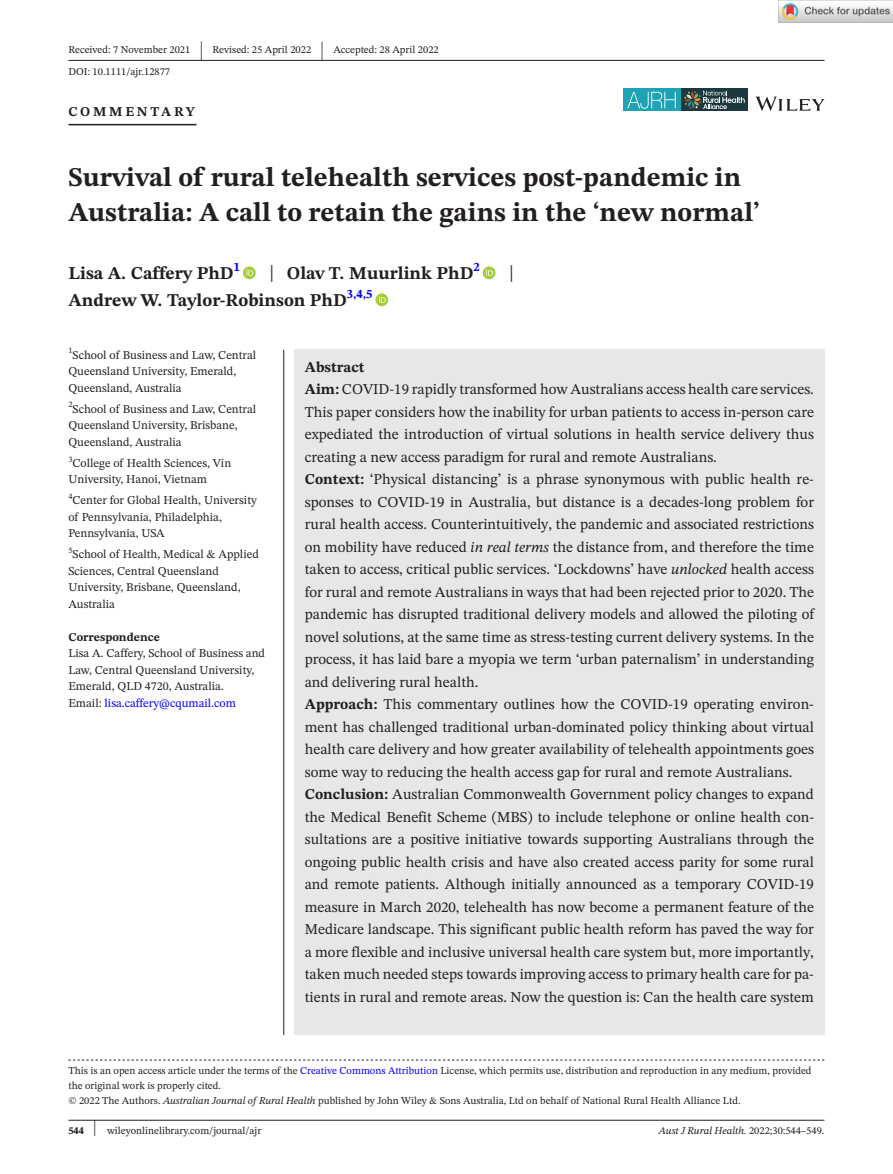
<style>
.page{position:relative;width:893px;height:1174px;background:#fff}
.page>*{position:absolute;margin:0;border:0;box-sizing:border-box;transform-origin:0 0}
.t1{font:700 27px/34.5px "STIX Two Text";color:#231f20}
.t2{font:25.65px "STIX Two Text";color:#231f20;scale:.49 1}
.t3{font:23.4px "STIX Two Text";color:#231f20;scale:.77 1}
.t4{font:700 18px "STIX Two Text";color:#231f20}
.t5{font:15px/22.5px "STIX Two Text";color:#231f20}
.t6{font:700 13.5px "STIX Two Text";letter-spacing:.2em;color:#231f20}
.t7{font:12px/16.5px "STIX Two Text";color:#231f20}
.t8{font:700 12px "STIX Two Text";color:#231f20}
.t9{font:10.5px/15px "STIX Two Text";color:#231f20}
.t10{font:italic 10.5px "STIX Two Text";color:#231f20}
.s1{font-weight:400;font-size:23.4px}
.s2{color:#00f}
.s3{font-weight:700}
.s4{font-style:italic}
.s5{font-size:22.2px}
.s6{font-style:normal}
</style>
<div class="page">
<hr style="left:68px;top:1119px;width:756px;height:1px;background:#231f20">
<svg style="left:756px;top:97px;width:68px;height:14px"></svg>
<div style="left:681px;top:89px;width:67px;height:22px;background:#1b393e"></div>
<div style="left:623px;top:89px;width:58px;height:22px;background:#1fa3b4"></div>
<svg style="left:627px;top:92px;width:49px;height:17px"></svg>
<svg style="left:684px;top:91px;width:61px;height:18px"></svg>
<hr style="left:68px;top:60px;width:756px;height:1px;background:#231f20">
<hr style="left:68px;top:124px;width:128px;height:1px;background:#231f20">
<svg style="left:243px;top:266px;width:13px;height:13px"></svg>
<svg style="left:246px;top:269px;width:7px;height:7px"></svg>
<div style="left:483px;top:266px;width:12px;height:13px;background:#a5cd39;border-radius:50%"></div>
<svg style="left:486px;top:269px;width:7px;height:7px"></svg>
<svg style="left:375px;top:293px;width:13px;height:13px"></svg>
<svg style="left:379px;top:296px;width:7px;height:7px"></svg>
<svg style="left:68px;top:1059px;width:756px;height:1px"></svg>
<div style="left:294px;top:350px;width:530px;height:685px;background:#e6e7e9"></div>
<hr style="left:283px;top:350px;width:1px;height:685px;background:#231f20">
<img style="left:779px;top:0;width:114px;height:23px">
<p class="t9" style="left:68px;top:42px;width:123px">Received: 7 November 2021</p>
<h2 class="t2" style="left:200px;top:32px;width:8px">|</h2>
<p class="t9" style="left:213px;top:42px;width:100px">Revised: 25 April 2022</p>
<h2 class="t2" style="left:321px;top:32px;width:8px">|</h2>
<p class="t9" style="left:333px;top:42px;width:107px">Accepted: 28 April 2022</p>
<p class="t9" style="left:68px;top:64px;width:103px">DOI: 10.1111/ajr.12877</p>
<p class="t6" style="left:68px;top:101px;width:128px">COMMENTARY</p>
<h1 class="t1" style="left:68px;top:161px;width:693px">Survival of rural telehealth services post-pandemic in<br>Australia: A call to retain the gains in the ‘new normal’</h1>
<p class="t4" style="left:68px;top:260px;width:173px">Lisa A. Caffery PhD<sup>1</sup></p>
<p class="t4" style="left:269px;top:260px;width:212px"><span class="s1">|</span> Olav T. Muurlink PhD<sup>2</sup></p>
<h3 class="t3" style="left:509px;top:257px;width:8px">|</h3>
<p class="t4" style="left:68px;top:287px;width:306px">Andrew W. Taylor-Robinson PhD<sup>3,4,5</sup></p>
<p class="t7" style="left:68px;top:346px;width:189px"><sup>1</sup>School of Business and Law, Central<br>Queensland University, Emerald,<br>Queensland, Australia</p>
<p class="t7" style="left:68px;top:400px;width:189px"><sup>2</sup>School of Business and Law, Central<br>Queensland University, Brisbane,<br>Queensland, Australia</p>
<p class="t7" style="left:68px;top:454px;width:164px"><sup>3</sup>College of Health Sciences, Vin<br>University, Hanoi, Vietnam</p>
<p class="t7" style="left:68px;top:492px;width:190px"><sup>4</sup>Center for Global Health, University of Pennsylvania, Philadelphia,<br>Pennsylvania, USA</p>
<p class="t7" style="left:68px;top:546px;width:192px"><sup>5</sup>School of Health, Medical &amp; Applied<br>Sciences, Central Queensland<br>University, Brisbane, Queensland,<br>Australia</p>
<p class="t8" style="left:68px;top:628px;width:93px">Correspondence</p>
<p class="t7" style="left:68px;top:645px;width:198px">Lisa A. Caffery, School of Business and Law, Central Queensland University, Emerald, QLD 4720, Australia.<br>Email: <span class="s2">lisa.caffery@cqumail.com</span></p>
<p class="t5" style="left:305px;top:355px;width:511px"><span class="s3">Abstract<br>Aim:</span> COVID-19 rapidly transformed how Australians access health care services.<br>This paper considers how the inability for urban patients to access in-person care expediated the introduction of virtual solutions in health service delivery thus creating a new access paradigm for rural and remote Australians.<br><span class="s3">Context:</span> ‘Physical distancing’ is a phrase synonymous with public health re&shy;sponses to COVID-19 in Australia, but distance is a decades-long problem for rural health access. Counterintuitively, the pandemic and associated restrictions on mobility have reduced <span class="s4">in real terms</span> the distance from, and therefore the time taken to access, critical public services. ‘Lockdowns’ have <span class="s4">unlocked</span> health access for rural and remote Australians in ways that had been rejected prior to 2020. The pandemic has disrupted traditional delivery models and allowed the piloting of novel solutions, at the same time as stress-testing current delivery systems. In the process, it has laid bare a myopia we term ‘urban paternalism’ in understanding and delivering rural health.<br><span class="s3">Approach:</span> This commentary outlines how the COVID-19 operating environ&shy;ment has challenged traditional urban-dominated policy thinking about virtual health care delivery and how greater availability of telehealth appointments goes some way to reducing the health access gap for rural and remote Australians.<br><span class="s3">Conclusion:</span> Australian Commonwealth Government policy changes to expand the Medical Benefit Scheme (MBS) to include telephone or online health con&shy;sultations are a positive initiative towards supporting Australians through the ongoing public health crisis and have also created access parity for some rural and remote patients. Although initially announced as a temporary COVID-19 measure in March 2020, telehealth has now become a permanent feature of the Medicare landscape. This significant public health reform has paved the way for a more flexible and inclusive universal health care system but, more importantly, taken much needed steps towards improving access to primary health care for pa&shy;tients in rural and remote areas. Now the question is: Can the health care system</p>
<p class="t9" style="left:68px;top:1063px;width:745px">This is an open access article under the terms of the <span class="s2">Creative Commons Attribution</span> License, which permits use, distribution and reproduction in any medium, provided the original work is properly cited.<br>© 2022 The Authors. <span class="s4">Australian Journal of Rural Health</span> published by John Wiley &amp; Sons Australia, Ltd on behalf of National Rural Health Alliance Ltd.</p>
<p class="t9" style="left:68px;top:1123px;width:194px"><span class="s3">544</span> <span class="s5">|</span> wileyonlinelibrary.com/journal/ajr</p>
<p class="t10" style="left:659px;top:1123px;width:167px">Aust J Rural Health. <span class="s6">2022;30:544–549.</span></p>
</div>
